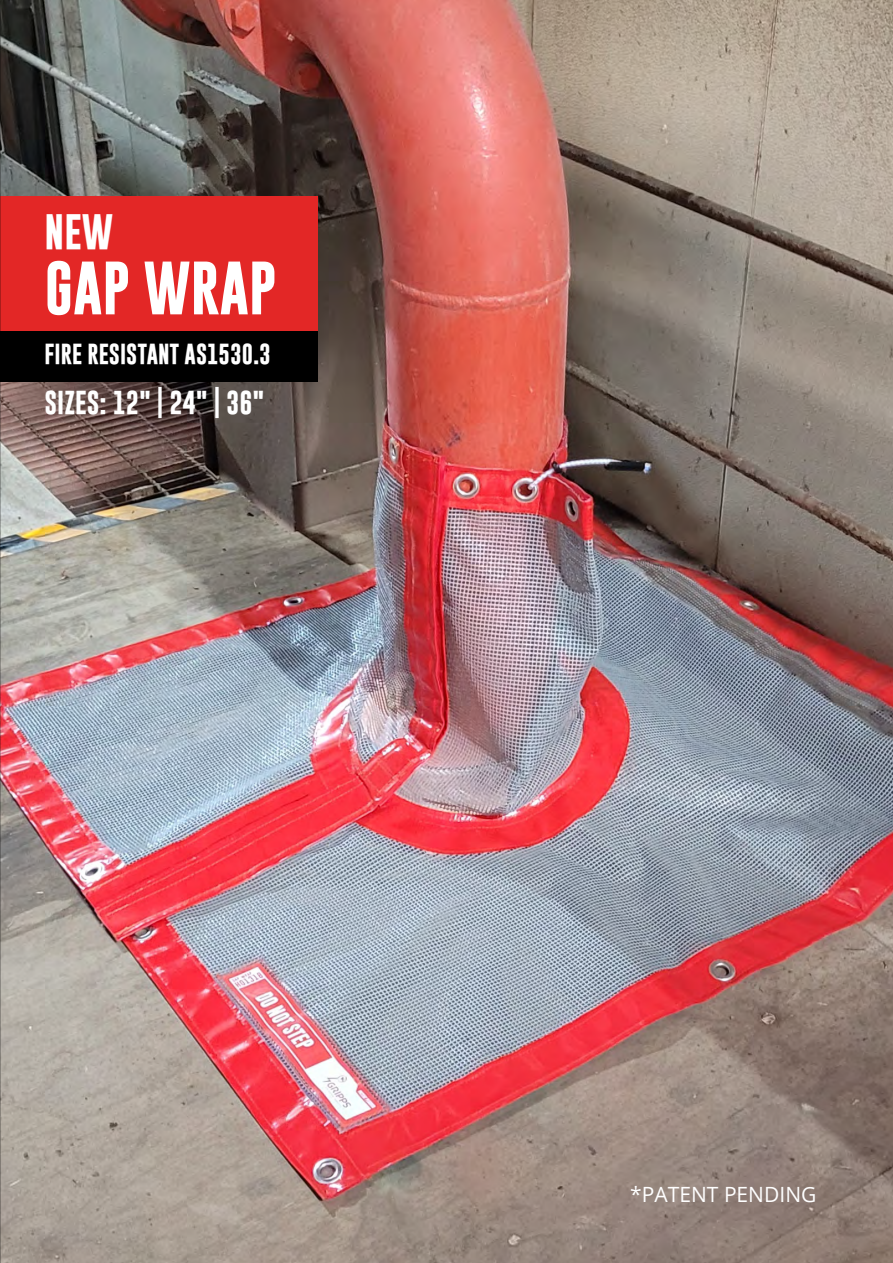
<style>
.page{position:relative;width:893px;height:1263px;background:#fff}
.page>*{position:absolute;margin:0;border:0;box-sizing:border-box;transform-origin:0 0}
.t1{font:700 54px "Gobold";color:#fff}
.t2{font:700 36px "Gobold";color:#fff}
.t3{font:700 24px "Gobold";color:#fff}
.t4{font:700 21px "Gobold";color:#fff}
.t5{font:21px "Open Sans";color:#fff}
</style>
<div class="page">
<img style="left:1px;top:0;width:892px;height:1263px">
<div style="left:0;top:327px;width:318px;height:55px;background:#000"></div>
<div style="left:0;top:196px;width:318px;height:134px;background:#e32726"></div>
<img style="left:0;top:0;width:1px;height:1210px">
<svg style="left:0;top:1056px;width:1px;height:207px"></svg>
<h2 class="t2" style="left:45px;top:208px;width:70px">NEW</h2>
<h1 class="t1" style="left:45px;top:253px;width:233px">GAP WRAP</h1>
<p class="t4" style="left:45px;top:340px;width:228px">FIRE RESISTANT AS1530.3</p>
<p class="t3" style="left:45px;top:387px;width:221px">SIZES: 12" | 24" | 36"</p>
<p class="t5" style="left:630px;top:1180px;width:188px">*PATENT PENDING</p>
</div>
